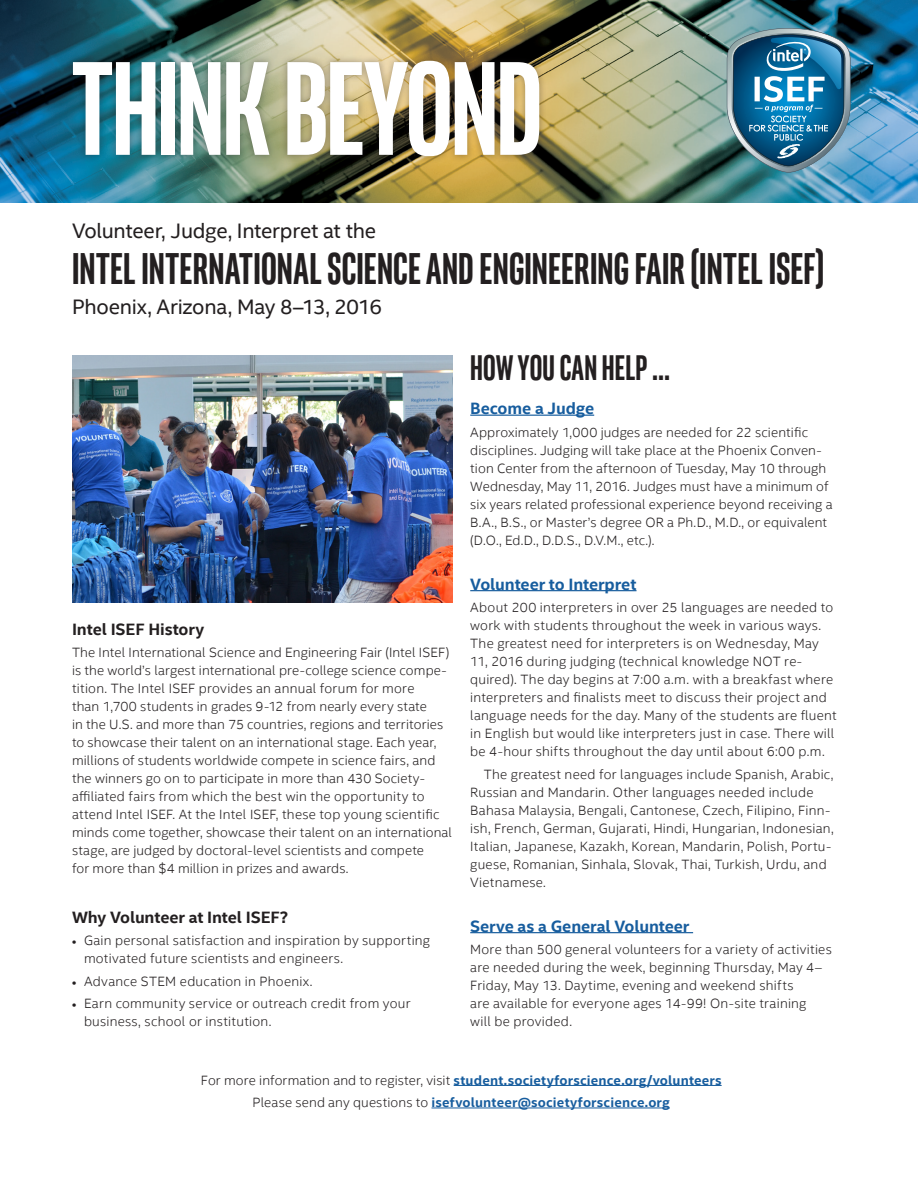
<style>
.page{position:relative;width:918px;height:1188px;background:#fff}
.page>*{position:absolute;margin:0;border:0;box-sizing:border-box;transform-origin:0 0}
.H2_se{font:700 134.4px "Intel Clear Pro";letter-spacing:-.015em;color:#fff}
.H1_se{font:700 45px "Intel Clear Pro";letter-spacing:.01em;color:#231f20}
.H1_se-2{font:700 36px "Intel Clear Pro";letter-spacing:.01em;color:#231f20}
.H1_se-3{font:21px "Intel Clear";letter-spacing:-.015em;color:#231f20}
.H2_se-2{font:700 16.5px "Intel Clear";letter-spacing:-.005em;color:#175d9e}
.H2_se-3{font:700 16.5px "Intel Clear";letter-spacing:-.005em;color:#231f20}
.body_no_Indent_se{font:300 13.5px/18px "Intel Clear";letter-spacing:.015em;color:#231f20}
.Bullet_se{font:300 13.5px/18px "Intel Clear";letter-spacing:.02em;color:#231f20}
.body_no_Indent_se-2{font:700 13.5px "Intel Clear";letter-spacing:.01em;color:#175d9e}
.s1{font-weight:700;font-size:11.25px}
.s2{font-weight:300;color:#231f20}
</style>
<div class="page">
<img style="left:0;top:0;width:918px;height:202px">
<div style="left:66px;top:53px;width:481px;height:111px;background:#231f20;opacity:.35"></div>
<img style="left:727px;top:28px;width:123px;height:145px">
<hr style="left:470px;top:415px;width:124px;height:1px;background:#175d9e">
<hr style="left:470px;top:590px;width:167px;height:1px;background:#175d9e">
<hr style="left:470px;top:932px;width:223px;height:1px;background:#175d9e">
<img style="left:72px;top:355px;width:380px;height:248px">
<hr style="left:454px;top:1085px;width:268px;height:1px;background:#175d9e">
<hr style="left:432px;top:1107px;width:238px;height:1px;background:#175d9e">
<p class="H2_se" style="left:72px;top:24px;width:472px">THINK BEYOND</p>
<p class="H1_se-3" style="left:72px;top:218px;width:306px">Volunteer, Judge, Interpret at the</p>
<p class="H1_se" style="left:72px;top:241px;width:754px">INTEL INTERNATIONAL SCIENCE AND ENGINEERING FAIR (INTEL ISEF)</p>
<p class="H1_se-3" style="left:72px;top:294px;width:311px">Phoenix, Arizona, May 8–13, 2016</p>
<p class="H2_se-3" style="left:72px;top:619px;width:134px">Intel ISEF History</p>
<p class="body_no_Indent_se" style="left:72px;top:644px;width:382px">The Intel International Science and Engineering Fair (Intel ISEF) is the world’s largest international pre-college science compe&shy;tition. The Intel ISEF provides an annual forum for more<br>than 1,700 students in grades 9-12 from nearly every state<br>in the U.S. and more than 75 countries, regions and territories to showcase their talent on an international stage. Each year, millions of students worldwide compete in science fairs, and the winners go on to participate in more than 430 Society&shy;affiliated fairs from which the best win the opportunity to attend Intel ISEF. At the Intel ISEF, these top young scientific minds come together, showcase their talent on an international stage, are judged by doctoral-level scientists and compete<br>for more than $4 million in prizes and awards.</p>
<p class="H2_se-3" style="left:72px;top:907px;width:218px">Why Volunteer at Intel ISEF?</p>
<p class="Bullet_se" style="left:84px;top:932px;width:348px;text-indent:-12px"><span class="s1">•</span> Gain personal satisfaction and inspiration by supporting motivated future scientists and engineers.</p>
<p class="Bullet_se" style="left:72px;top:972px;width:242px"><span class="s1">•</span> Advance STEM education in Phoenix.</p>
<p class="Bullet_se" style="left:84px;top:995px;width:328px;text-indent:-12px"><span class="s1">•</span> Earn community service or outreach credit from your business, school or institution.</p>
<p class="H1_se-2" style="left:470px;top:345px;width:201px">HOW YOU CAN HELP …</p>
<p class="H2_se-2" style="left:470px;top:398px;width:125px">Become a Judge</p>
<p class="body_no_Indent_se" style="left:470px;top:423px;width:364px">Approximately 1,000 judges are needed for 22 scientific disciplines. Judging will take place at the Phoenix Conven&shy;tion Center from the afternoon of Tuesday, May 10 through Wednesday, May 11, 2016. Judges must have a minimum of six years related professional experience beyond receiving a B.A., B.S., or Master’s degree OR a Ph.D., M.D., or equivalent (D.O., Ed.D., D.D.S., D.V.M., etc.).</p>
<p class="H2_se-2" style="left:470px;top:574px;width:168px">Volunteer to Interpret</p>
<p class="body_no_Indent_se" style="left:470px;top:599px;width:368px">About 200 interpreters in over 25 languages are needed to work with students throughout the week in various ways.<br>The greatest need for interpreters is on Wednesday, May 11, 2016 during judging (technical knowledge NOT re&shy;quired). The day begins at 7:00 a.m. with a breakfast where interpreters and finalists meet to discuss their project and language needs for the day. Many of the students are fluent in English but would like interpreters just in case. There will be 4-hour shifts throughout the day until about 6:00 p.m.</p>
<p class="body_no_Indent_se" style="left:470px;top:765px;width:365px;text-indent:14px">The greatest need for languages include Spanish, Arabic, Russian and Mandarin. Other languages needed include Bahasa Malaysia, Bengali, Cantonese, Czech, Filipino, Finn&shy;ish, French, German, Gujarati, Hindi, Hungarian, Indonesian, Italian, Japanese, Kazakh, Korean, Mandarin, Polish, Portu&shy;guese, Romanian, Sinhala, Slovak, Thai, Turkish, Urdu, and Vietnamese.</p>
<p class="H2_se-2" style="left:470px;top:916px;width:221px">Serve as a General Volunteer</p>
<p class="body_no_Indent_se" style="left:470px;top:941px;width:363px">More than 500 general volunteers for a variety of activities are needed during the week, beginning Thursday, May 4– Friday, May 13. Daytime, evening and weekend shifts<br>are available for everyone ages 14-99! On-site training<br>will be provided.</p>
<p class="body_no_Indent_se-2" style="left:201px;top:1071px;width:522px"><span class="s2">For more information and to register, visit</span> student.societyforscience.org/volunteers</p>
<p class="body_no_Indent_se-2" style="left:253px;top:1094px;width:419px"><span class="s2">Please send any questions to</span> isefvolunteer@societyforscience.org</p>
</div>
